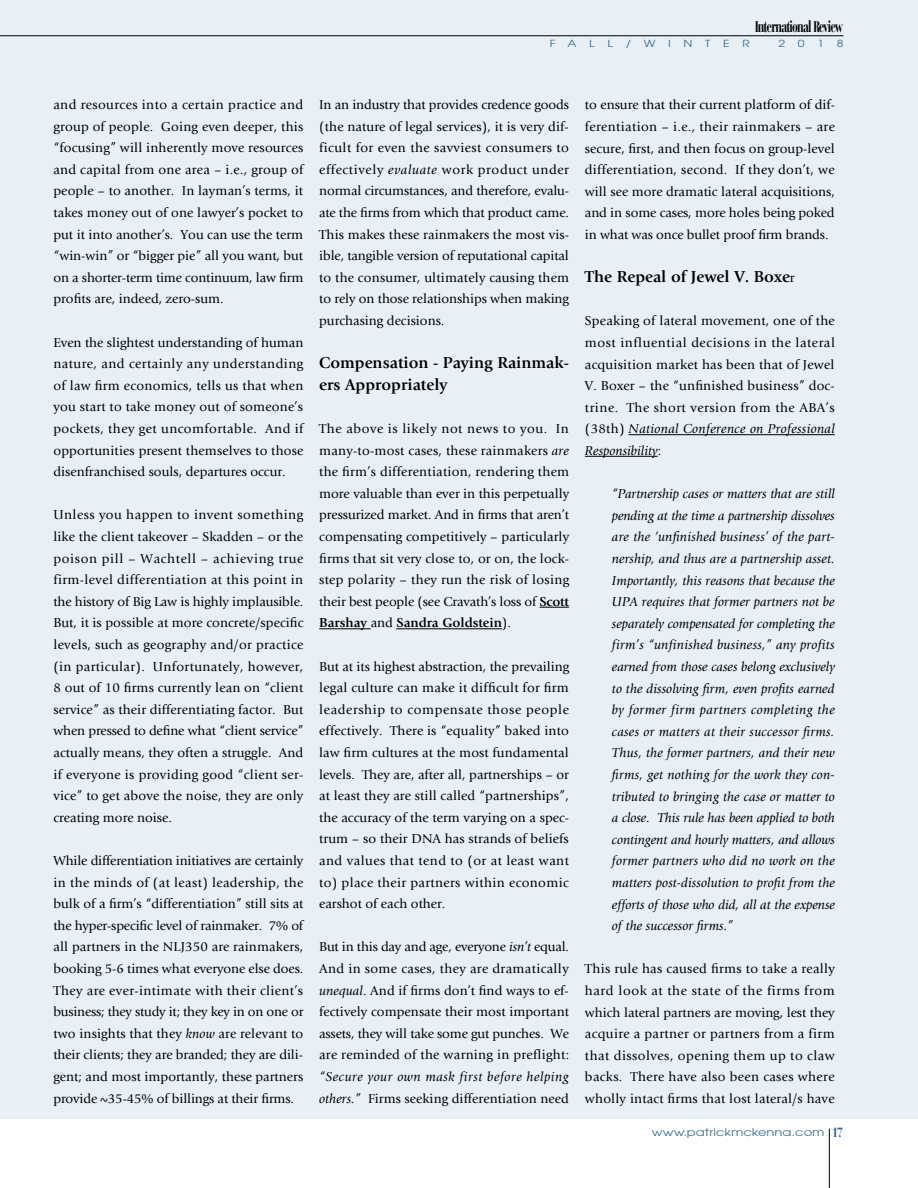
<style>
.page{position:relative;width:918px;height:1188px;background:#fff}
.page>*{position:absolute;margin:0;border:0;box-sizing:border-box;transform-origin:0 0}
.t1{font:700 16.5px/21.6px "Giovanni";color:#000}
.t2{font:700 condensed 16.5px "Bauer Bodoni";letter-spacing:-.065em;color:#000;scale:.75 1}
.t3{font:13.5px/21.6px "Giovanni";color:#000;text-align:justify}
.t4{font:italic 13.5px/21.6px "Giovanni";color:#000;text-align:justify}
.t5{font:italic 13.5px/21.6px "Giovanni";letter-spacing:.04em;color:#000}
.t6{font:10.5px "Avant Garde";color:#3b6e8f;scale:1.25 1}
.t7{font:9.75px "Avant Garde";color:#3b6e8f;scale:1.25 1}
.s1{font-size:15.45px}
.s2{font-style:italic}
.s3{font-weight:700}
.s4{font-style:normal}
.s5{font-weight:400;font-size:13.5px}
.s6{font-family:"Bauer Bodoni";font-weight:700;font-stretch:condensed;font-size:13.5px}
</style>
<div class="page">
<hr style="left:829px;top:1129px;width:1px;height:59px;background:#000">
<div style="left:0;top:0;width:918px;height:1118px;background:#e8eff5"></div>
<hr style="left:0;top:36px;width:843px;height:1px;background:#000">
<hr style="left:539px;top:607px;width:30px;height:1px;background:#000">
<hr style="left:319px;top:628px;width:52px;height:1px;background:#000">
<hr style="left:396px;top:628px;width:106px;height:1px;background:#000">
<hr style="left:629px;top:434px;width:206px;height:1px;background:#000">
<hr style="left:585px;top:456px;width:73px;height:1px;background:#000">
<p class="t2" style="left:755px;top:16px;width:119px"><span class="s1">I</span>nternational <span class="s1">R</span>eview</p>
<p class="t7" style="left:550px;top:37px;width:23px">F A</p>
<p class="t7" style="left:589px;top:37px;width:6px">L</p>
<p class="t7" style="left:608px;top:37px;width:6px">L</p>
<p class="t7" style="left:626px;top:37px;width:6px">/</p>
<p class="t7" style="left:644px;top:37px;width:11px">W</p>
<p class="t7" style="left:668px;top:37px;width:4px">I</p>
<p class="t7" style="left:684px;top:37px;width:9px">N</p>
<p class="t7" style="left:705px;top:37px;width:6px">T</p>
<p class="t7" style="left:723px;top:37px;width:7px">E</p>
<p class="t7" style="left:742px;top:37px;width:7px">R</p>
<p class="t7" style="left:779px;top:37px;width:7px">2</p>
<p class="t7" style="left:798px;top:37px;width:7px">0</p>
<p class="t7" style="left:817px;top:37px;width:7px">1</p>
<p class="t7" style="left:837px;top:37px;width:7px">8</p>
<p class="t3" style="left:53px;top:94px;width:252px">and resources into a certain practice and group of people. Going even deeper, this “focusing” will inherently move resources and capital from one area – i.e., group of people – to another. In layman’s terms, it takes money out of one lawyer’s pocket to put it into another’s. You can use the term “win-win” or “bigger pie” all you want, but on a shorter-term time continuum, law firm profits are, indeed, zero-sum.</p>
<p class="t3" style="left:53px;top:332px;width:252px">Even the slightest understanding of human nature, and certainly any understanding of law firm economics, tells us that when you start to take money out of someone’s pockets, they get uncomfortable. And if opportunities present themselves to those disenfranchised souls, departures occur.</p>
<p class="t3" style="left:53px;top:504px;width:252px">Unless you happen to invent something like the client takeover – Skadden – or the poison pill – Wachtell – achieving true firm-level differentiation at this point in the history of Big Law is highly implausible.<br>But, it is possible at more concrete/specific levels, such as geography and/or practice (in particular). Unfortunately, however, 8 out of 10 firms currently lean on “client service” as their differentiating factor. But when pressed to define what “client service” actually means, they often a struggle. And if everyone is providing good “client ser&shy;vice” to get above the noise, they are only creating more noise.</p>
<p class="t3" style="left:53px;top:850px;width:252px">While differentiation initiatives are certainly in the minds of (at least) leadership, the bulk of a firm’s “differentiation” still sits at the hyper-specific level of rainmaker. 7% of all partners in the NLJ350 are rainmakers, booking 5-6 times what everyone else does.<br>They are ever-intimate with their client’s business; they study it; they key in on one or two insights that they <span class="s2">know</span> are relevant to their clients; they are branded; they are dili&shy;gent; and most importantly, these partners provide ~35-45% of billings at their firms.</p>
<p class="t3" style="left:319px;top:94px;width:251px">In an industry that provides credence goods (the nature of legal services), it is very dif&shy;ficult for even the savviest consumers to effectively <span class="s2">evaluate</span> work product under normal circumstances, and therefore, evalu&shy;ate the firms from which that product came.<br>This makes these rainmakers the most vis&shy;ible, tangible version of reputational capital to the consumer, ultimately causing them to rely on those relationships when making purchasing decisions.</p>
<p class="t1" style="left:319px;top:352px;width:251px">Compensation - Paying Rainmak&shy;ers Appropriately</p>
<p class="t3" style="left:319px;top:418px;width:252px">The above is likely not news to you. In many-to-most cases, these rainmakers <span class="s2">are </span>the firm’s differentiation, rendering them more valuable than ever in this perpetually pressurized market. And in firms that aren’t compensating competitively – particularly firms that sit very close to, or on, the lock&shy;step polarity – they run the risk of losing their best people (see Cravath’s loss of <span class="s3">Scott Barshay</span> and <span class="s3">Sandra Goldstein</span>).</p>
<p class="t3" style="left:319px;top:656px;width:252px">But at its highest abstraction, the prevailing legal culture can make it difficult for firm leadership to compensate those people effectively. There is “equality” baked into law firm cultures at the most fundamental levels. They are, after all, partnerships – or at least they are still called “partnerships”, the accuracy of the term varying on a spec&shy;trum – so their DNA has strands of beliefs and values that tend to (or at least want to) place their partners within economic earshot of each other.</p>
<p class="t3" style="left:319px;top:936px;width:252px">But in this day and age, everyone <span class="s2">isn’t</span> equal.<br>And in some cases, they are dramatically <span class="s2">unequal</span>. And if firms don’t find ways to ef&shy;fectively compensate their most important assets, they will take some gut punches. We are reminded of the warning in preflight:</p>
<p class="t5" style="left:319px;top:1066px;width:251px">“Secure your own mask first before helping others.” <span class="s4">Firms seeking differentiation need</span></p>
<p class="t3" style="left:585px;top:94px;width:252px">to ensure that their current platform of dif&shy;ferentiation – i.e., their rainmakers – are secure, first, and then focus on group-level differentiation, second. If they don’t, we will see more dramatic lateral acquisitions, and in some cases, more holes being poked in what was once bullet proof firm brands.</p>
<p class="t1" style="left:585px;top:266px;width:211px">The Repeal of Jewel V. Boxe<span class="s5">r</span></p>
<p class="t3" style="left:585px;top:310px;width:252px">Speaking of lateral movement, one of the most influential decisions in the lateral acquisition market has been that of Jewel V. Boxer – the “unfinished business” doc&shy;trine. The short version from the ABA’s (38th) <span class="s2">National Conference on Professional Responsibility</span>:</p>
<p class="t4" style="left:612px;top:483px;width:225px">“Partnership cases or matters that are still pending at the time a partnership dissolves are the ‘unfinished business’ of the part&shy;nership, and thus are a partnership asset.<br>Importantly, this reasons that because the UPA requires that former partners not be separately compensated for completing the firm’s “unfinished business,” any profits earned from those cases belong exclusively to the dissolving firm, even profits earned by former firm partners completing the cases or matters at their successor firms.<br>Thus, the former partners, and their new firms, get nothing for the work they con&shy;tributed to bringing the case or matter to a close. This rule has been applied to both contingent and hourly matters, and allows former partners who did no work on the matters post-dissolution to profit from the efforts of those who did, all at the expense of the successor firms.”</p>
<p class="t3" style="left:585px;top:958px;width:252px">This rule has caused firms to take a really hard look at the state of the firms from which lateral partners are moving, lest they acquire a partner or partners from a firm that dissolves, opening them up to claw backs. There have also been cases where wholly intact firms that lost lateral/s have</p>
<p class="t6" style="left:652px;top:1126px;width:155px">www.patrickmckenna.com <span class="s6">17</span></p>
</div>
